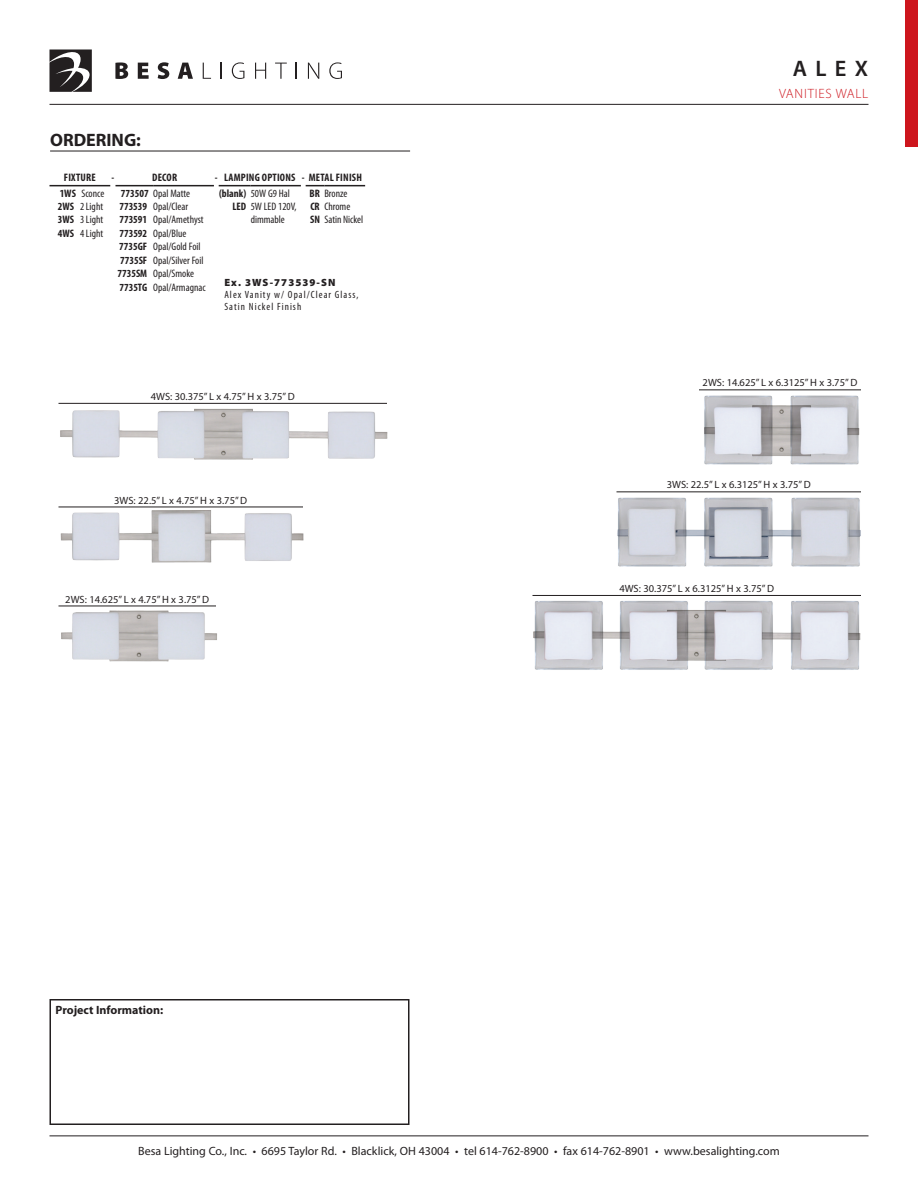
<style>
.page{position:relative;width:918px;height:1188px;background:#fff}
.page>*{position:absolute;margin:0;border:0;box-sizing:border-box;transform-origin:0 0}
.t1{font:600 22.5px "Myriad Pro";color:#231f20}
.t2{font:700 18px "Myriad Pro";color:#231f20}
.t3{font:300 13.5px "Myriad Pro";letter-spacing:.06em;color:#cd151d}
.t4{font:12px "Myriad Pro";color:#231f20}
.t5{font:700 12px "Myriad Pro";color:#231f20}
.t6{font:condensed 10.8px/13.5px "Myriad Pro";color:#231f20}
.t7{font:700 condensed 10.8px "Myriad Pro";letter-spacing:.02em;color:#231f20}
.t8{font:10.5px "Myriad Pro";color:#231f20}
.t9{font:condensed 10.5px/12px "Myriad Pro";letter-spacing:.1em;color:#231f20}
.t10{font:900 10.5px "Myriad Pro";letter-spacing:.1em;color:#231f20}
.s1{font-weight:700}
</style>
<div class="page">
<hr style="left:50px;top:1136px;width:818px;height:1px;background:#231f20">
<svg style="left:115px;top:62px;width:13px;height:17px"></svg>
<svg style="left:138px;top:63px;width:11px;height:16px"></svg>
<svg style="left:158px;top:62px;width:11px;height:17px"></svg>
<svg style="left:178px;top:63px;width:15px;height:16px"></svg>
<svg style="left:203px;top:63px;width:8px;height:16px"></svg>
<svg style="left:221px;top:63px;width:1px;height:16px"></svg>
<svg style="left:232px;top:62px;width:12px;height:17px"></svg>
<svg style="left:255px;top:63px;width:11px;height:16px"></svg>
<svg style="left:275px;top:63px;width:12px;height:16px"></svg>
<svg style="left:296px;top:63px;width:1px;height:16px"></svg>
<svg style="left:308px;top:63px;width:11px;height:16px"></svg>
<svg style="left:329px;top:62px;width:13px;height:17px"></svg>
<svg style="left:50px;top:50px;width:42px;height:42px"></svg>
<div style="left:905px;top:1px;width:13px;height:146px;background:#cd151d"></div>
<div style="left:50px;top:999px;width:360px;height:126px;border:2px solid #231f20"></div>
<hr style="left:50px;top:151px;width:360px;height:1px;background:#231f20">
<hr style="left:50px;top:104px;width:818px;height:1px;background:#231f20">
<hr style="left:58px;top:403px;width:329px;height:1px;background:#231f20">
<img style="left:58px;top:506px;width:246px;height:57px">
<img style="left:60px;top:408px;width:328px;height:52px">
<img style="left:58px;top:606px;width:159px;height:56px">
<hr style="left:616px;top:491px;width:245px;height:1px;background:#231f20">
<hr style="left:699px;top:389px;width:162px;height:1px;background:#231f20">
<img style="left:617px;top:497px;width:244px;height:70px">
<img style="left:532px;top:595px;width:329px;height:75px">
<img style="left:699px;top:390px;width:162px;height:75px">
<svg style="left:306px;top:185px;width:18px;height:1px"></svg>
<hr style="left:324px;top:185px;width:41px;height:1px;background:#231f20">
<hr style="left:115px;top:185px;width:38px;height:1px;background:#231f20">
<hr style="left:153px;top:185px;width:61px;height:1px;background:#231f20">
<hr style="left:50px;top:185px;width:30px;height:1px;background:#231f20">
<hr style="left:80px;top:185px;width:30px;height:1px;background:#231f20">
<hr style="left:219px;top:185px;width:32px;height:1px;background:#231f20">
<hr style="left:251px;top:185px;width:50px;height:1px;background:#231f20">
<h1 class="t1" style="left:793px;top:54px;width:77px">ALEX</h1>
<h2 class="t2" style="left:50px;top:129px;width:92px">ORDERING:</h2>
<p class="t7" style="left:64px;top:171px;width:33px">FIXTURE</p>
<p class="t7" style="left:111px;top:171px;width:4px">-</p>
<p class="t7" style="left:152px;top:171px;width:27px">DECOR</p>
<p class="t7" style="left:215px;top:171px;width:20px">- LAMPIN</p>
<p class="t7" style="left:255px;top:171px;width:19px">G OPTION</p>
<p class="t7" style="left:291px;top:171px;width:72px">S - METAL FINISH</p>
<p class="t6" style="left:60px;top:186px;width:46px"><span class="s1">1WS</span> Sconce</p>
<p class="t6" style="left:121px;top:186px;width:71px"><span class="s1">773507</span> Opal Matte</p>
<p class="t6" style="left:219px;top:186px;width:72px"><span class="s1">(BLANK)</span> 50W G9 Hal</p>
<p class="t6" style="left:310px;top:186px;width:39px"><span class="s1">BR</span> Bronze</p>
<p class="t6" style="left:58px;top:200px;width:47px"><span class="s1">2WS</span> 2 Light</p>
<p class="t6" style="left:119px;top:200px;width:70px"><span class="s1">773539</span> Opal/Clear</p>
<p class="t6" style="left:232px;top:200px;width:66px"><span class="s1">LED</span> 5W LED 120V,</p>
<p class="t6" style="left:310px;top:200px;width:41px"><span class="s1">CR</span> Chrome</p>
<p class="t6" style="left:58px;top:213px;width:47px"><span class="s1">3WS</span> 3 Light</p>
<p class="t6" style="left:119px;top:213px;width:86px"><span class="s1">773591</span> Opal/Amethyst</p>
<p class="t6" style="left:251px;top:213px;width:36px">dimmable</p>
<p class="t6" style="left:310px;top:213px;width:55px"><span class="s1">SN</span> Satin Nickel</p>
<p class="t6" style="left:58px;top:227px;width:47px"><span class="s1">4WS</span> 4 Light</p>
<p class="t6" style="left:117px;top:227px;width:90px"><span class="s1">773592</span> Opal/Blue<br><span class="s1">7735GF</span> Opal/Gold Foil<br><span class="s1">7735SF</span> Opal/Silver Foil<br><span class="s1">7735SM</span> Opal/Smoke<br><span class="s1">7735TG</span> Opal/Armagnac</p>
<p class="t10" style="left:224px;top:276px;width:113px">Ex. 3WS-773539-SN</p>
<p class="t9" style="left:224px;top:289px;width:136px">Alex Vanity w/ Opal/Clear Glass,<br>Satin Nickel Finish</p>
<p class="t8" style="left:151px;top:390px;width:144px">4WS: 30.375” L x 4.75” H x 3.75” D</p>
<p class="t8" style="left:114px;top:494px;width:133px">3WS: 22.5” L x 4.75” H x 3.75” D</p>
<p class="t8" style="left:65px;top:593px;width:144px">2WS: 14.625” L x 4.75” H x 3.75” D</p>
<p class="t5" style="left:56px;top:1002px;width:109px">Project Information:</p>
<p class="t3" style="left:779px;top:85px;width:91px">VANITIES WALL</p>
<p class="t8" style="left:703px;top:376px;width:155px">2WS: 14.625” L x 6.3125” H x 3.75” D</p>
<p class="t8" style="left:667px;top:478px;width:144px">3WS: 22.5” L x 6.3125” H x 3.75” D</p>
<p class="t8" style="left:619px;top:582px;width:155px">4WS: 30.375” L x 6.3125” H x 3.75” D</p>
<p class="t4" style="left:138px;top:1144px;width:643px">Besa Lighting Co., Inc. • 6695 Taylor Rd. • Blacklick, OH 43004 • tel 614-762-8900 • fax 614-762-8901 • www.besalighting.com</p>
</div>
